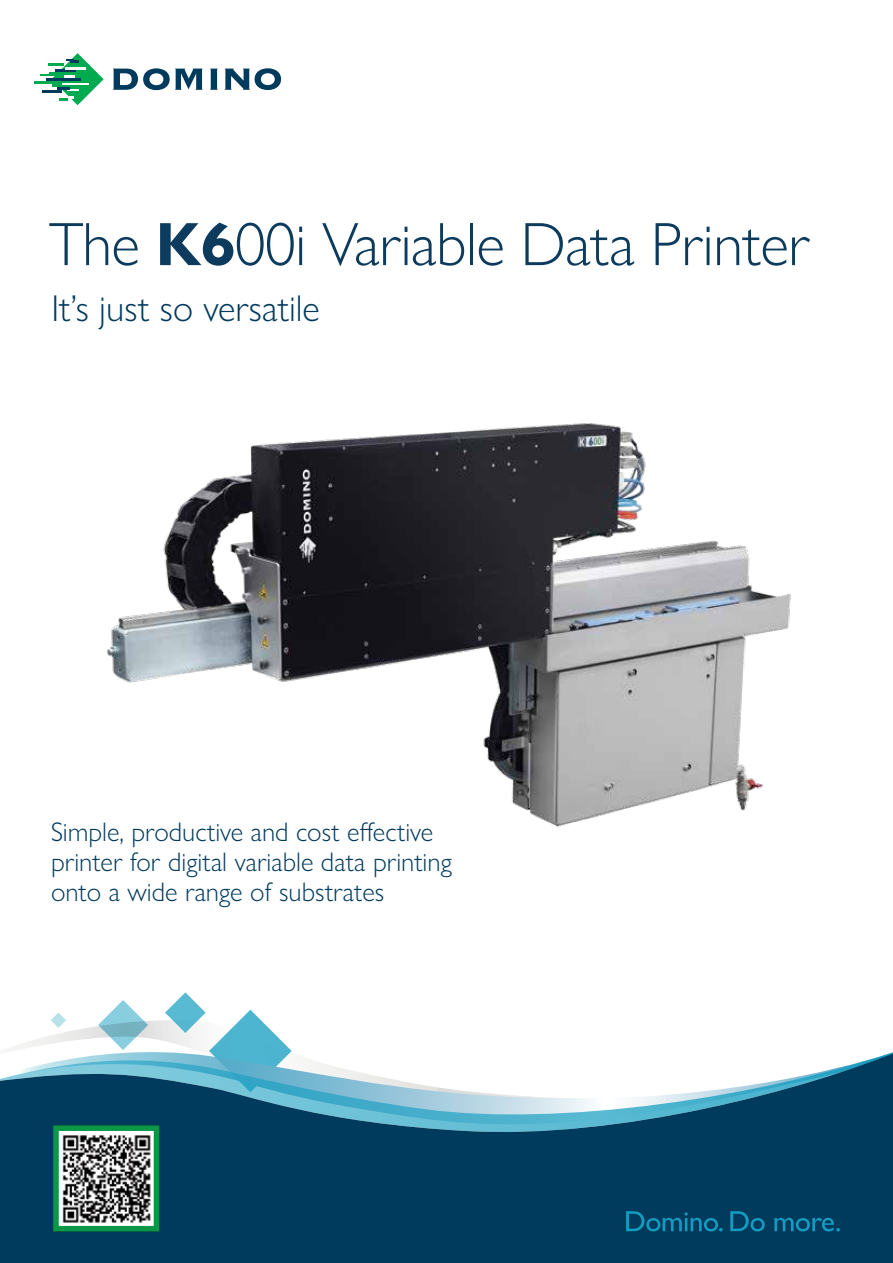
<style>
.page{position:relative;width:893px;height:1263px;background:#fff}
.page>*{position:absolute;margin:0;border:0;box-sizing:border-box;transform-origin:0 0}
.t1{font:300 61.5px "Gill Sans Nova";letter-spacing:-.01em;color:#0c3b5d}
.t2{font:300 37.5px "Gill Sans Nova";color:#003a5d}
.t3{font:300 27px/30px "Gill Sans Nova";color:#003a5d}
.s1{font-weight:700}
</style>
<div class="page">
<svg style="left:210px;top:69px;width:8px;height:21px"></svg>
<svg style="left:225px;top:68px;width:56px;height:22px"></svg>
<svg style="left:113px;top:68px;width:90px;height:22px"></svg>
<hr style="left:34px;top:81px;width:29px;height:2px;background:#00ab4f">
<svg style="left:40px;top:53px;width:64px;height:52px"></svg>
<svg style="left:103px;top:1000px;width:40px;height:20px"></svg>
<svg style="left:39px;top:1020px;width:126px;height:19px"></svg>
<svg style="left:51px;top:1012px;width:15px;height:16px"></svg>
<svg style="left:11px;top:1039px;width:154px;height:9px"></svg>
<svg style="left:165px;top:992px;width:124px;height:56px"></svg>
<svg style="left:0;top:1048px;width:893px;height:215px;background:#346884"></svg>
<svg style="left:626px;top:1211px;width:214px;height:20px;background:#045578"></svg>
<img style="left:107px;top:423px;width:684px;height:405px">
<svg style="left:50px;top:1122px;width:112px;height:112px"></svg>
<h1 class="t1" style="left:48px;top:207px;width:763px">The <span class="s1">K6</span>00i Variable Data Printer</h1>
<h2 class="t2" style="left:51px;top:285px;width:270px">It’s just so versatile</h2>
<p class="t3" style="left:51px;top:817px;width:402px">Simple, productive and cost effective printer for digital variable data printing onto a wide range of substrates</p>
</div>
